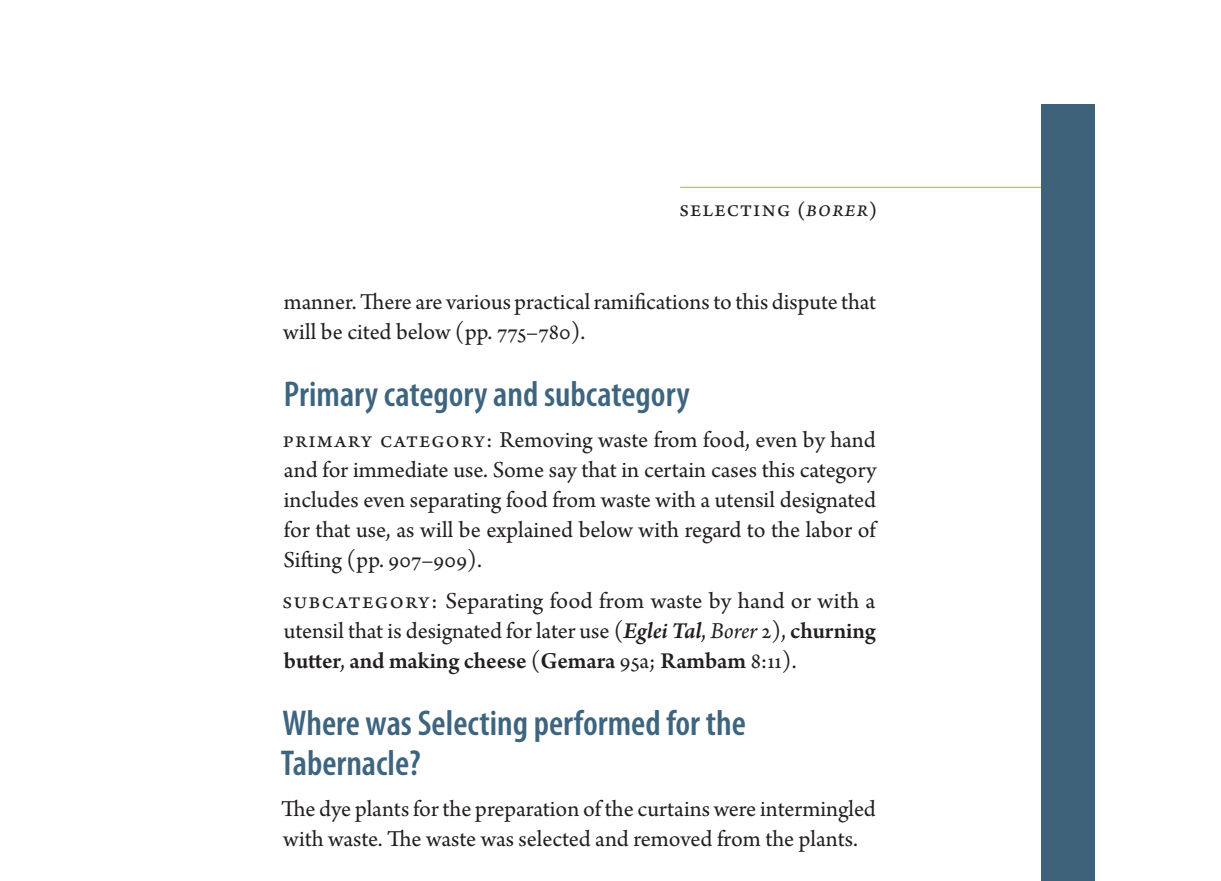
<style>
.page{position:relative;width:1221px;height:881px;background:#fff}
.page>*{position:absolute;margin:0;border:0;box-sizing:border-box;transform-origin:0 0}
.t1{font:600 condensed 36px/40px "Myriad Pro";color:#3d6580}
.t2{font:24px/30px "Arno Pro";letter-spacing:.025em;color:#231f20;text-align:justify}
.t3{font:24px/30px "Arno Pro";letter-spacing:.005em;color:#231f20}
.t4{font:24px "Arno Pro";letter-spacing:.05em;color:#231f20}
.s1{font-style:italic}
.s2{font-weight:600;font-style:italic}
.s3{font-weight:600}
</style>
<div class="page">
<hr style="left:680px;top:187px;width:415px;height:1px;background:#cfa829">
<div style="left:1041px;top:105px;width:54px;height:775px;background:#3f627b"></div>
<p class="t4" style="left:680px;top:200px;width:199px">Selecting (<span class="s1">Borer</span>)</p>
<p class="t3" style="left:283px;top:289px;width:595px">manner. There are various practical ramifications to this dispute that will be cited below (pp. 775–780).</p>
<h1 class="t1" style="left:284px;top:376px;width:407px">Primary category and subcategory</h1>
<p class="t2" style="left:283px;top:427px;width:597px">Primary category: Removing waste from food, even by hand and for immediate use. Some say that in certain cases this category includes even separating food from waste with a utensil designated for that use, as will be explained below with regard to the labor of Sifting (pp. 907–909).</p>
<p class="t2" style="left:282px;top:588px;width:595px">Subcategory: Separating food from waste by hand or with a utensil that is designated for later use (<span class="s2">Eglei Tal</span>, <span class="s1">Borer</span> 2), <span class="s3">churning butter</span>, <span class="s3">and making cheese</span> (<span class="s3">Gemara</span> 95a; <span class="s3">Rambam</span> 8:11).</p>
<h1 class="t1" style="left:281px;top:704px;width:467px">Where was Selecting performed for the<br>Tabernacle?</h1>
<p class="t2" style="left:281px;top:795px;width:596px">The dye plants for the preparation of the curtains were intermingled with waste. The waste was selected and removed from the plants.</p>
</div>
